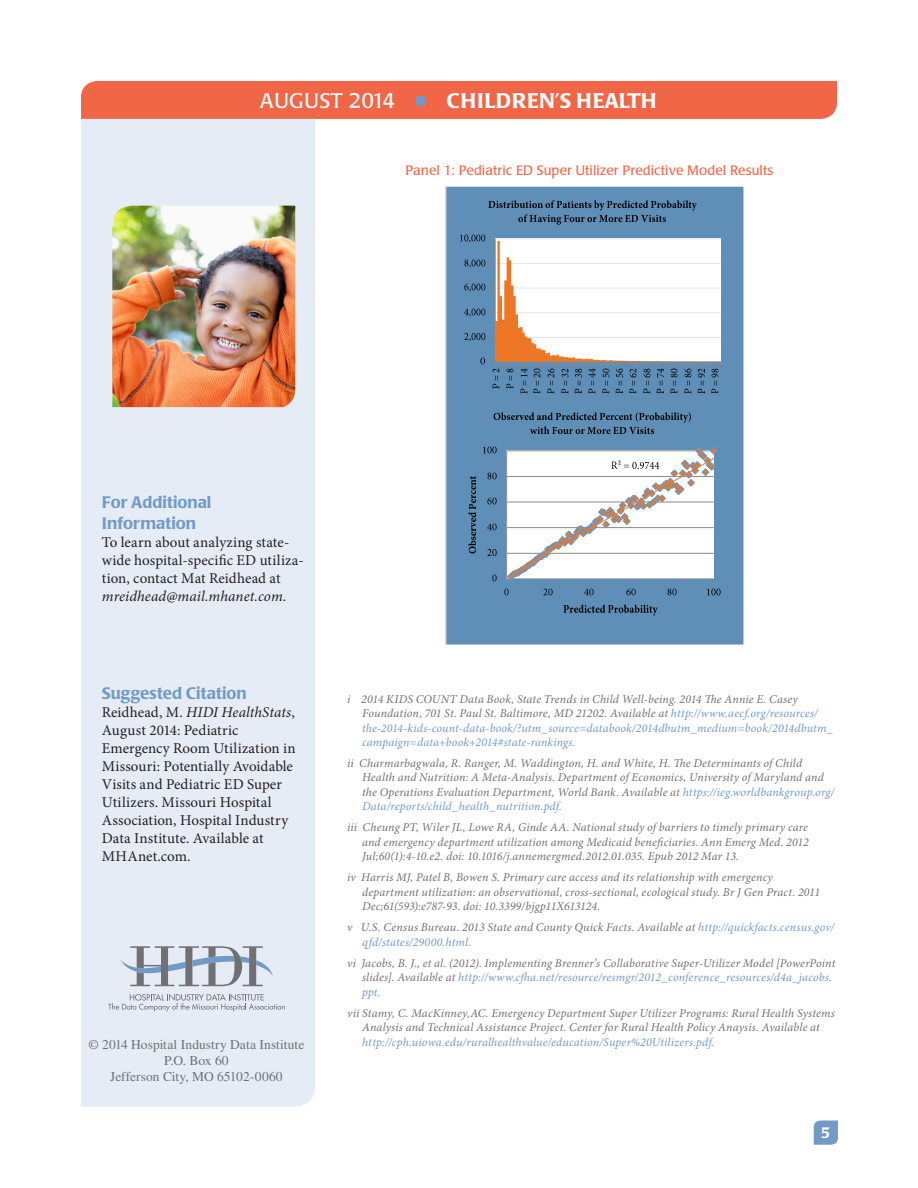
<style>
.page{position:relative;width:918px;height:1188px;background:#fff}
.page>*{position:absolute;margin:0;border:0;box-sizing:border-box;transform-origin:0 0}
.t1{font:500 21px "Poppl Laudatio";letter-spacing:.02em;color:#fff}
.Subhead{font:500 16.5px/21px "Poppl Laudatio";color:#719ac7}
.Body{font:15px/18px "Minion Pro";letter-spacing:.005em;color:#231f20}
.t2{font:500 15px "Poppl Laudatio";color:#fff}
.Body-2{font:13.5px/16.2px "Times";color:#717074;text-align:center}
.Figure___Table_Title{font:13.5px "Poppl Laudatio";letter-spacing:.005em;color:#f26648}
.References{font:italic 12px/14.4px "Minion Pro";letter-spacing:.01em;color:#717074}
.References-2{font:italic 12px/14.4px "Minion Pro";letter-spacing:.01em;color:#719ac7}
.s1{font-weight:400}
.s2{color:#719ac7}
.s3{font-style:italic}
.s4{color:#717074}
</style>
<div class="page">
<svg style="left:814px;top:1120px;width:24px;height:25px"></svg>
<div style="left:81px;top:81px;width:756px;height:38px;background:#f26648"></div>
<div style="left:81px;top:119px;width:234px;height:988px;background:#e6ecf5"></div>
<svg style="left:108px;top:994px;width:177px;height:18px"></svg>
<svg style="left:120px;top:946px;width:153px;height:40px"></svg>
<div style="left:446px;top:186px;width:298px;height:459px;background:#5f8eb6"></div>
<svg style="left:481px;top:239px;width:241px;height:126px"></svg>
<img style="left:464px;top:330px;width:26px;height:13px">
<img style="left:464px;top:305px;width:26px;height:13px">
<img style="left:464px;top:281px;width:26px;height:13px">
<img style="left:464px;top:256px;width:26px;height:13px">
<img style="left:460px;top:234px;width:30px;height:11px">
<img style="left:490px;top:364px;width:27px;height:25px">
<img style="left:517px;top:364px;width:205px;height:30px">
<img style="left:488px;top:200px;width:209px;height:11px">
<img style="left:519px;top:214px;width:147px;height:11px">
<hr style="left:506px;top:451px;width:1px;height:128px;background:#898989">
<svg style="left:507px;top:447px;width:210px;height:133px"></svg>
<img style="left:611px;top:459px;width:53px;height:14px">
<img style="left:492px;top:574px;width:5px;height:8px">
<img style="left:487px;top:548px;width:10px;height:9px">
<img style="left:487px;top:523px;width:10px;height:8px">
<img style="left:487px;top:497px;width:10px;height:8px">
<img style="left:487px;top:472px;width:10px;height:8px">
<img style="left:483px;top:446px;width:14px;height:8px">
<img style="left:504px;top:588px;width:5px;height:8px">
<img style="left:543px;top:588px;width:10px;height:8px">
<img style="left:585px;top:588px;width:9px;height:8px">
<img style="left:626px;top:588px;width:10px;height:8px">
<img style="left:668px;top:588px;width:9px;height:8px">
<img style="left:707px;top:588px;width:14px;height:8px">
<img style="left:468px;top:476px;width:8px;height:77px">
<img style="left:564px;top:604px;width:94px;height:12px">
<img style="left:494px;top:412px;width:197px;height:11px">
<img style="left:531px;top:426px;width:124px;height:8px">
<img style="left:112px;top:206px;width:183px;height:201px">
<h1 class="t1" style="left:260px;top:89px;width:398px"><span class="s1">AUGUST 2014</span> <span class="s2">■</span> CHILDREN’S HEALTH</h1>
<p class="Figure___Table_Title" style="left:405px;top:163px;width:370px">Panel 1: Pediatric ED Super Utilizer Predictive Model Results</p>
<p class="Subhead" style="left:102px;top:492px;width:111px">For Additional<br>Information</p>
<p class="Body" style="left:102px;top:533px;width:203px">To learn about analyzing state&shy;wide hospital-specific ED utiliza&shy;tion, contact Mat Reidhead at <span class="s3">mreidhead@mail.mhanet.com</span>.</p>
<p class="Subhead" style="left:102px;top:683px;width:146px">Suggested Citation</p>
<p class="Body" style="left:102px;top:703px;width:195px">Reidhead, M. <span class="s3">HIDI HealthStats</span>,<br>August 2014: Pediatric<br>Emergency Room Utilization in<br>Missouri: Potentially Avoidable<br>Visits and Pediatric ED Super<br>Utilizers. Missouri Hospital<br>Association, Hospital Industry<br>Data Institute. Available at<br>MHAnet.com.</p>
<p class="References-2" style="left:362px;top:692px;width:472px;text-indent:-15px"><span class="s4">i 2014 KIDS COUNT Data Book, State Trends in Child Well-being. 2014 The Annie E. Casey Foundation, 701 St. Paul St. Baltimore, MD 21202. Available at</span> http://www.aecf.org/resources/ the-2014-kids-count-data-book/?utm_source=databook/2014dbutm_medium=book/2014dbutm_ campaign=data+book+2014#state-rankings.</p>
<p class="References" style="left:362px;top:756px;width:474px;text-indent:-15px">ii Charmarbagwala, R. Ranger, M. Waddington, H. and White, H. The Determinants of Child Health and Nutrition: A Meta-Analysis. Department of Economics, University of Maryland and the Operations Evaluation Department, World Bank. Available at <span class="s2">https://ieg.worldbankgroup.org/ Data/reports/child_health_nutrition.pdf.</span></p>
<p class="References" style="left:362px;top:820px;width:448px;text-align:justify;text-indent:-15px">iii Cheung PT, Wiler JL, Lowe RA, Ginde AA. National study of barriers to timely primary care and emergency department utilization among Medicaid beneficiaries. Ann Emerg Med. 2012<br>Jul;60(1):4-10.e2. doi: 10.1016/j.annemergmed.2012.01.035. Epub 2012 Mar 13.</p>
<p class="References" style="left:362px;top:870px;width:460px;text-indent:-15px">iv Harris MJ, Patel B, Bowen S. Primary care access and its relationship with emergency department utilization: an observational, cross-sectional, ecological study. Br J Gen Pract. 2011<br>Dec;61(593):e787-93. doi: 10.3399/bjgp11X613124.</p>
<p class="References" style="left:362px;top:920px;width:474px;text-indent:-15px">v U.S. Census Bureau. 2013 State and County Quick Facts. Available at <span class="s2">http://quickfacts.census.gov/ qfd/states/29000.html.</span></p>
<p class="References" style="left:362px;top:956px;width:475px;text-indent:-15px">vi Jacobs, B. J., et al. (2012). Implementing Brenner’s Collaborative Super‐Utilizer Model [PowerPoint slides]. Available at <span class="s2">http://www.cfha.net/resource/resmgr/2012_conference_resources/d4a_jacobs. ppt.</span></p>
<p class="References" style="left:347px;top:1006px;width:489px;text-align:center">vii Stamy, C. MacKinney,AC. Emergency Department Super Utilizer Programs: Rural Health Systems<br>Analysis and Technical Assistance Project. Center for Rural Health Policy Anaysis. Available at</p>
<p class="Body-2" style="left:89px;top:1036px;width:217px">© 2014 Hospital Industry Data Institute</p>
<p class="References-2" style="left:362px;top:1035px;width:354px">http://cph.uiowa.edu/ruralhealthvalue/education/Super%20Utilizers.pdf.</p>
<p class="Body-2" style="left:110px;top:1052px;width:174px">P.O. Box 60<br>Jefferson City, MO 65102-0060</p>
<p class="t2" style="left:821px;top:1124px;width:11px">5</p>
</div>
